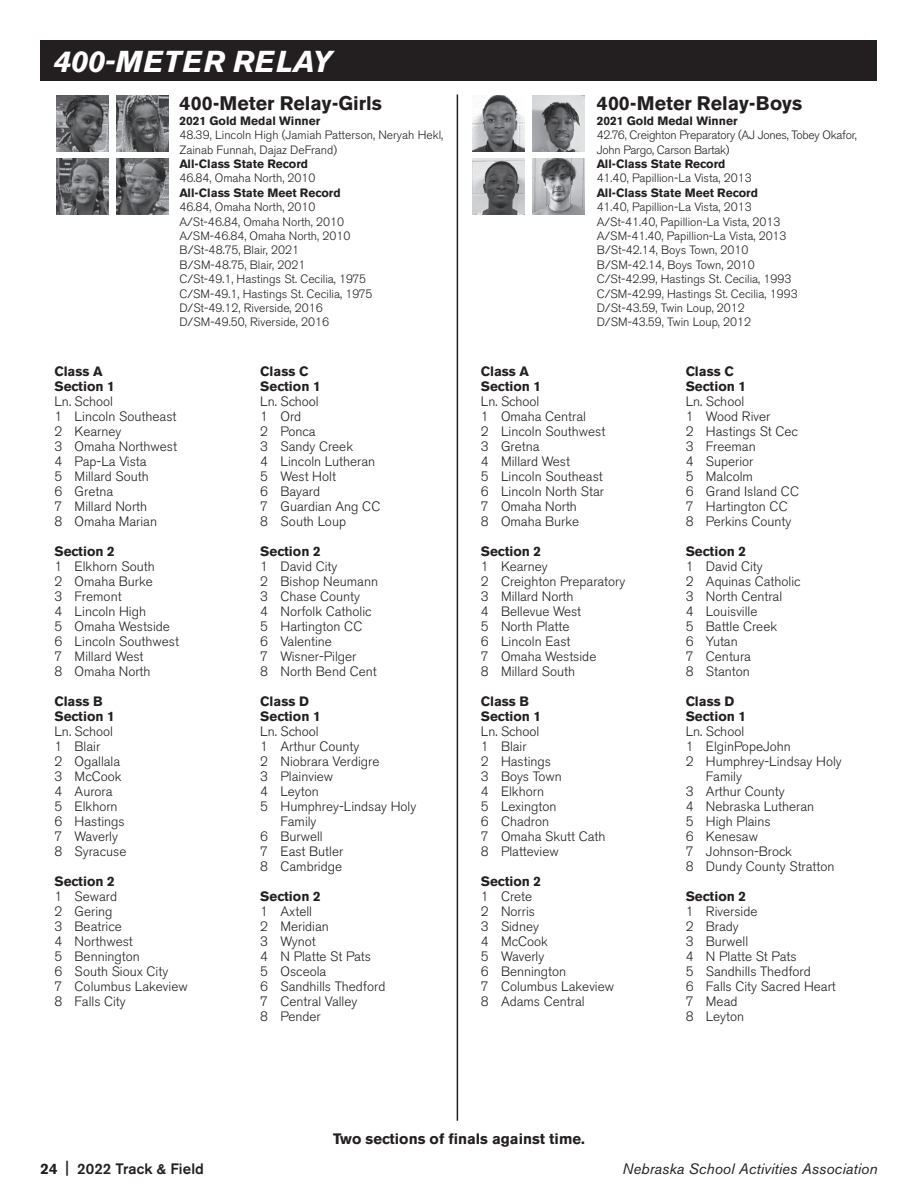
<style>
.page{position:relative;width:918px;height:1188px;background:#fff}
.page>*{position:absolute;margin:0;border:0;box-sizing:border-box;transform-origin:0 0}
.t1{font:italic 700 30px "Akzidenz Grotesk BE";letter-spacing:.02em;color:#fff}
.t2{font:700 19.5px "Akzidenz Grotesk BE";color:#231f20}
.t3{font:italic 15px "Akzidenz Grotesk BE";letter-spacing:.005em;color:#231f20}
.t4{font:700 15px "Akzidenz Grotesk BE";color:#231f20}
.t5{font:500 15px "Akzidenz Grotesk BE";letter-spacing:.01em;color:#231f20}
.t6{font:300 13.5px/15px "Akzidenz Grotesk BE";color:#231f20}
.t7{font:700 13.5px/15px "Akzidenz Grotesk BE";color:#231f20}
.t8{font:300 12px/14.4px "Akzidenz Grotesk BE";color:#231f20}
.t9{font:700 12px "Akzidenz Grotesk BE";color:#231f20}
.t10{font:300 12px/14.4px "Akzidenz Grotesk BE";letter-spacing:-.02em;color:#231f20}
.s1{font-weight:700}
</style>
<div class="page">
<div style="left:40px;top:40px;width:838px;height:41px;background:#231f20"></div>
<hr style="left:457px;top:94px;width:1px;height:1027px;background:#231f20">
<img style="left:56px;top:95px;width:52px;height:57px">
<img style="left:116px;top:95px;width:52px;height:57px">
<img style="left:56px;top:158px;width:52px;height:56px">
<img style="left:116px;top:158px;width:52px;height:56px">
<img style="left:472px;top:95px;width:53px;height:57px">
<img style="left:533px;top:95px;width:52px;height:57px">
<img style="left:472px;top:158px;width:53px;height:56px">
<img style="left:533px;top:158px;width:52px;height:56px">
<h1 class="t1" style="left:54px;top:44px;width:280px">400-METER RELAY</h1>
<h2 class="t2" style="left:179px;top:92px;width:204px">400-Meter Relay-Girls</h2>
<p class="t9" style="left:179px;top:114px;width:142px">2021 Gold Medal Winner</p>
<p class="t8" style="left:179px;top:128px;width:265px">48.39, Lincoln High (Jamiah Patterson, Neryah Hekl,<br>Zainab Funnah, Dajaz DeFrand)</p>
<p class="t9" style="left:179px;top:157px;width:130px">All-Class State Record</p>
<p class="t8" style="left:179px;top:171px;width:138px">46.84, Omaha North, 2010</p>
<p class="t9" style="left:179px;top:186px;width:163px">All-Class State Meet Record</p>
<p class="t8" style="left:179px;top:200px;width:195px">46.84, Omaha North, 2010<br>A/St-46.84, Omaha North, 2010<br>A/SM-46.84, Omaha North, 2010<br>B/St-48.75, Blair, 2021<br>B/SM-48.75, Blair, 2021<br>C/St-49.1, Hastings St. Cecilia, 1975<br>C/SM-49.1, Hastings St. Cecilia, 1975<br>D/St-49.12, Riverside, 2016<br>D/SM-49.50, Riverside, 2016</p>
<p class="t7" style="left:54px;top:364px;width:62px">Class A<br>Section 1</p>
<p class="t6" style="left:54px;top:394px;width:124px">Ln. School<br>1 Lincoln Southeast<br>2 Kearney<br>3 Omaha Northwest<br>4 Pap-La Vista<br>5 Millard South<br>6 Gretna<br>7 Millard North<br>8 Omaha Marian</p>
<p class="t7" style="left:54px;top:544px;width:62px">Section 2</p>
<p class="t6" style="left:54px;top:559px;width:126px">1 Elkhorn South<br>2 Omaha Burke<br>3 Fremont<br>4 Lincoln High<br>5 Omaha Westside<br>6 Lincoln Southwest<br>7 Millard West<br>8 Omaha North</p>
<p class="t7" style="left:54px;top:694px;width:62px">Class B<br>Section 1</p>
<p class="t6" style="left:54px;top:724px;width:73px">Ln. School<br>1 Blair<br>2 Ogallala<br>3 McCook<br>4 Aurora<br>5 Elkhorn<br>6 Hastings<br>7 Waverly<br>8 Syracuse</p>
<p class="t7" style="left:54px;top:874px;width:62px">Section 2</p>
<p class="t6" style="left:54px;top:889px;width:135px">1 Seward<br>2 Gering<br>3 Beatrice<br>4 Northwest<br>5 Bennington<br>6 South Sioux City<br>7 Columbus Lakeview<br>8 Falls City</p>
<p class="t7" style="left:260px;top:364px;width:62px">Class C<br>Section 1</p>
<p class="t6" style="left:260px;top:394px;width:122px">Ln. School<br>1 Ord<br>2 Ponca<br>3 Sandy Creek<br>4 Lincoln Lutheran<br>5 West Holt<br>6 Bayard<br>7 Guardian Ang CC<br>8 South Loup</p>
<p class="t7" style="left:260px;top:544px;width:62px">Section 2</p>
<p class="t6" style="left:260px;top:559px;width:119px">1 David City<br>2 Bishop Neumann<br>3 Chase County<br>4 Norfolk Catholic<br>5 Hartington CC<br>6 Valentine<br>7 Wisner-Pilger<br>8 North Bend Cent</p>
<p class="t7" style="left:260px;top:694px;width:62px">Class D<br>Section 1</p>
<p class="t6" style="left:260px;top:724px;width:60px">Ln. School</p>
<p class="t6" style="left:260px;top:739px;width:101px">1 Arthur County</p>
<p class="t6" style="left:260px;top:754px;width:121px">2 Niobrara Verdigre</p>
<p class="t6" style="left:260px;top:769px;width:74px">3 Plainview</p>
<p class="t6" style="left:260px;top:784px;width:60px">4 Leyton</p>
<p class="t6" style="left:260px;top:799px;width:158px">5 Humphrey-Lindsay Holy</p>
<p class="t6" style="left:281px;top:814px;width:37px">Family</p>
<p class="t6" style="left:260px;top:829px;width:64px">6 Burwell</p>
<p class="t6" style="left:260px;top:844px;width:84px">7 East Butler</p>
<p class="t6" style="left:260px;top:859px;width:83px">8 Cambridge</p>
<p class="t7" style="left:260px;top:889px;width:62px">Section 2</p>
<p class="t6" style="left:260px;top:904px;width:127px">1 Axtell<br>2 Meridian<br>3 Wynot<br>4 N Platte St Pats<br>5 Osceola<br>6 Sandhills Thedford<br>7 Central Valley<br>8 Pender</p>
<h2 class="t2" style="left:597px;top:92px;width:207px">400-Meter Relay-Boys</h2>
<p class="t9" style="left:597px;top:114px;width:142px">2021 Gold Medal Winner</p>
<p class="t10" style="left:597px;top:128px;width:262px">42.76, Creighton Preparatory (AJ Jones, Tobey Okafor,<br>John Pargo, Carson Bartak)</p>
<p class="t9" style="left:597px;top:157px;width:130px">All-Class State Record</p>
<p class="t8" style="left:597px;top:171px;width:157px">41.40, Papillion-La Vista, 2013</p>
<p class="t9" style="left:597px;top:186px;width:163px">All-Class State Meet Record</p>
<p class="t8" style="left:597px;top:200px;width:203px">41.40, Papillion-La Vista, 2013<br>A/St-41.40, Papillion-La Vista, 2013<br>A/SM-41.40, Papillion-La Vista, 2013<br>B/St-42.14, Boys Town, 2010<br>B/SM-42.14, Boys Town, 2010<br>C/St-42.99, Hastings St. Cecilia, 1993<br>C/SM-42.99, Hastings St. Cecilia, 1993<br>D/St-43.59, Twin Loup, 2012<br>D/SM-43.59, Twin Loup, 2012</p>
<p class="t7" style="left:481px;top:364px;width:62px">Class A<br>Section 1</p>
<p class="t6" style="left:481px;top:394px;width:126px">Ln. School<br>1 Omaha Central<br>2 Lincoln Southwest<br>3 Gretna<br>4 Millard West<br>5 Lincoln Southeast<br>6 Lincoln North Star<br>7 Omaha North<br>8 Omaha Burke</p>
<p class="t7" style="left:481px;top:544px;width:62px">Section 2</p>
<p class="t6" style="left:481px;top:559px;width:146px">1 Kearney<br>2 Creighton Preparatory<br>3 Millard North<br>4 Bellevue West<br>5 North Platte<br>6 Lincoln East<br>7 Omaha Westside<br>8 Millard South</p>
<p class="t7" style="left:481px;top:694px;width:62px">Class B<br>Section 1</p>
<p class="t6" style="left:481px;top:724px;width:126px">Ln. School<br>1 Blair<br>2 Hastings<br>3 Boys Town<br>4 Elkhorn<br>5 Lexington<br>6 Chadron<br>7 Omaha Skutt Cath<br>8 Platteview</p>
<p class="t7" style="left:481px;top:874px;width:62px">Section 2</p>
<p class="t6" style="left:481px;top:889px;width:135px">1 Crete<br>2 Norris<br>3 Sidney<br>4 McCook<br>5 Waverly<br>6 Bennington<br>7 Columbus Lakeview<br>8 Adams Central</p>
<p class="t7" style="left:686px;top:364px;width:62px">Class C<br>Section 1</p>
<p class="t6" style="left:686px;top:394px;width:115px">Ln. School<br>1 Wood River<br>2 Hastings St Cec<br>3 Freeman<br>4 Superior<br>5 Malcolm<br>6 Grand Island CC<br>7 Hartington CC<br>8 Perkins County</p>
<p class="t7" style="left:686px;top:544px;width:62px">Section 2</p>
<p class="t6" style="left:686px;top:559px;width:117px">1 David City<br>2 Aquinas Catholic<br>3 North Central<br>4 Louisville<br>5 Battle Creek<br>6 Yutan<br>7 Centura<br>8 Stanton</p>
<p class="t7" style="left:686px;top:694px;width:62px">Class D<br>Section 1</p>
<p class="t6" style="left:686px;top:724px;width:60px">Ln. School</p>
<p class="t6" style="left:686px;top:739px;width:107px">1 ElginPopeJohn</p>
<p class="t6" style="left:686px;top:754px;width:158px">2 Humphrey-Lindsay Holy</p>
<p class="t6" style="left:706px;top:769px;width:37px">Family</p>
<p class="t6" style="left:686px;top:784px;width:101px">3 Arthur County</p>
<p class="t6" style="left:686px;top:799px;width:130px">4 Nebraska Lutheran</p>
<p class="t6" style="left:686px;top:814px;width:86px">5 High Plains</p>
<p class="t6" style="left:686px;top:829px;width:74px">6 Kenesaw</p>
<p class="t6" style="left:686px;top:844px;width:108px">7 Johnson-Brock</p>
<p class="t6" style="left:686px;top:859px;width:150px">8 Dundy County Stratton</p>
<p class="t7" style="left:686px;top:889px;width:62px">Section 2</p>
<p class="t6" style="left:686px;top:904px;width:152px">1 Riverside<br>2 Brady<br>3 Burwell<br>4 N Platte St Pats<br>5 Sandhills Thedford<br>6 Falls City Sacred Heart<br>7 Mead<br>8 Leyton</p>
<p class="t4" style="left:333px;top:1130px;width:253px">Two sections of finals against time.</p>
<p class="t5" style="left:40px;top:1159px;width:165px"><span class="s1">24</span> | 2022 Track &amp; Field</p>
<p class="t3" style="left:622px;top:1159px;width:257px">Nebraska School Activities Association</p>
</div>
